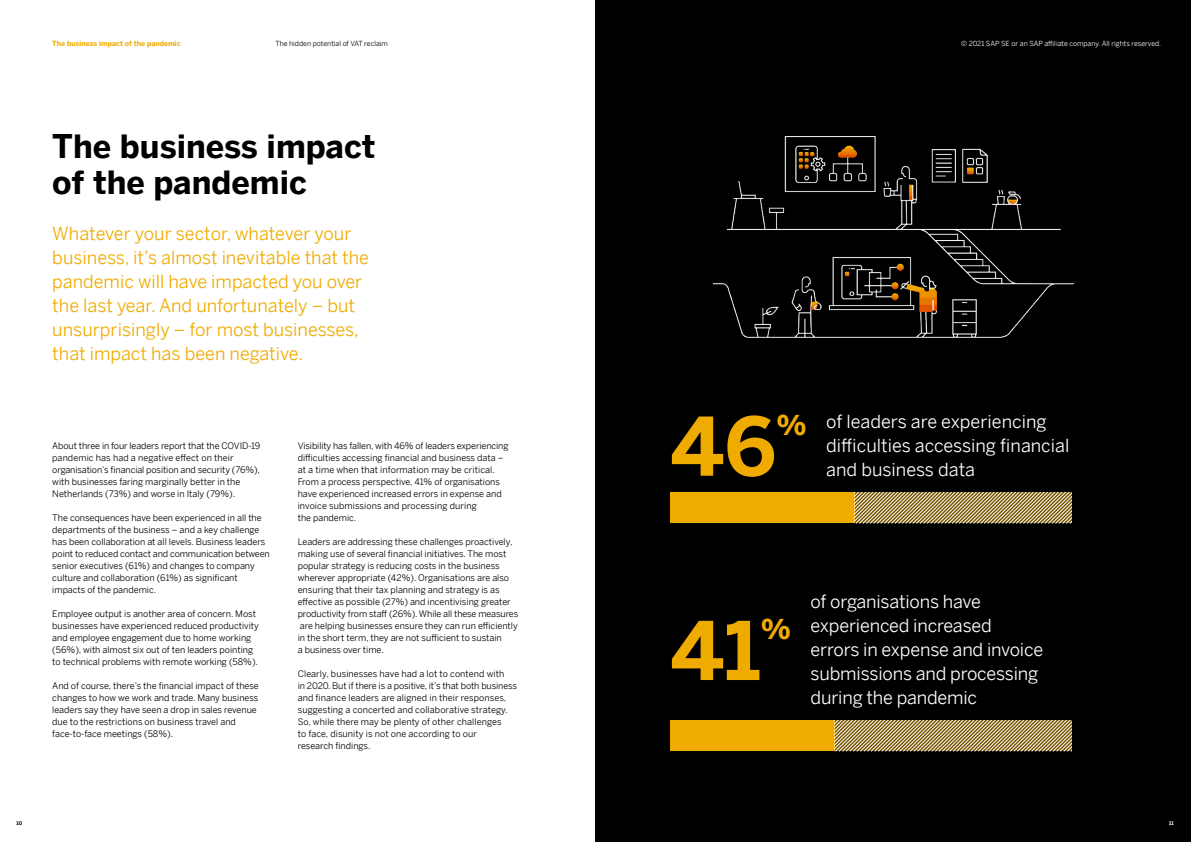
<style>
.page{position:relative;width:1191px;height:842px;background:#fff}
.page>*{position:absolute;margin:0;border:0;box-sizing:border-box;transform-origin:0 0}
.t1{font:700 80px "Benton Sans";color:#f0ab00}
.t2{font:700 32px/36px "Benton Sans";color:#000}
.t3{font:700 27.3px "Benton Sans";color:#f0ab00}
.t4{font:18px/24px "Benton Sans";color:#f0ab00}
.t5{font:18px/24px "Benton Sans";letter-spacing:-.01em;color:#fff}
.t6{font:9px/12px "Benton Sans";color:#000}
.t7{font:7px "Benton Sans";color:#fff}
.t8{font:700 7px "Benton Sans";color:#f0ab00}
.t9{font:7px "Benton Sans";color:#000}
.t10{font:700 5px "Benton Sans";color:#000}
.t11{font:700 5px "Benton Sans";color:#fff}
.s1{font-weight:700;font-size:27.3px;color:#f0ab00}
</style>
<div class="page">
<div style="left:595px;top:0;width:596px;height:842px;background:#000"></div>
<img style="left:713px;top:136px;width:360px;height:202px">
<div style="left:670px;top:720px;width:164px;height:31px;background:#f0ab00"></div>
<svg style="left:834px;top:720px;width:237px;height:31px;background:#ac9865"></svg>
<div style="left:670px;top:492px;width:185px;height:31px;background:#f0ab00"></div>
<svg style="left:855px;top:492px;width:216px;height:31px;background:#ac9864"></svg>
<p class="t8" style="left:52px;top:38px;width:130px">The business impact of the pandemic</p>
<p class="t9" style="left:275px;top:38px;width:114px">The hidden potential of VAT reclaim</p>
<p class="t7" style="left:961px;top:38px;width:202px">© 2021 SAP SE or an SAP affiliate company. All rights reserved.</p>
<h2 class="t2" style="left:52px;top:127px;width:325px">The business impact of the pandemic</h2>
<h3 class="t4" style="left:52px;top:220px;width:318px">Whatever your sector, whatever your business, it’s almost inevitable that the pandemic will have impacted you over the last year. And unfortunately – but unsurprisingly – for most businesses, that impact has been negative.</h3>
<p class="t6" style="left:52px;top:439px;width:209px">About three in four leaders report that the COVID-19 pandemic has had a negative effect on their organisation’s financial position and security (76%), with businesses faring marginally better in the Netherlands (73%) and worse in Italy (79%).</p>
<p class="t6" style="left:52px;top:511px;width:219px">The consequences have been experienced in all the departments of the business – and a key challenge has been collaboration at all levels. Business leaders point to reduced contact and communication between senior executives (61%) and changes to company culture and collaboration (61%) as significant impacts of the pandemic.</p>
<p class="t6" style="left:52px;top:607px;width:208px">Employee output is another area of concern. Most businesses have experienced reduced productivity and employee engagement due to home working (56%), with almost six out of ten leaders pointing to technical problems with remote working (58%).</p>
<p class="t6" style="left:52px;top:679px;width:208px">And of course, there’s the financial impact of these changes to how we work and trade. Many business leaders say they have seen a drop in sales revenue due to the restrictions on business travel and face-to-face meetings (58%).</p>
<p class="t6" style="left:298px;top:439px;width:212px">Visibility has fallen, with 46% of leaders experiencing difficulties accessing financial and business data – at a time when that information may be critical.<br>From a process perspective, 41% of organisations have experienced increased errors in expense and invoice submissions and processing during<br>the pandemic.</p>
<p class="t6" style="left:298px;top:535px;width:222px">Leaders are addressing these challenges proactively, making use of several financial initiatives. The most popular strategy is reducing costs in the business wherever appropriate (42%). Organisations are also ensuring that their tax planning and strategy is as effective as possible (27%) and incentivising greater productivity from staff (26%). While all these measures are helping businesses ensure they can run efficiently in the short term, they are not sufficient to sustain<br>a business over time.</p>
<p class="t6" style="left:298px;top:667px;width:221px">Clearly, businesses have had a lot to contend with<br>in 2020. But if there is a positive, it’s that both business and finance leaders are aligned in their responses, suggesting a concerted and collaborative strategy.<br>So, while there may be plenty of other challenges<br>to face, disunity is not one according to our<br>research findings.</p>
<h1 class="t1" style="left:670px;top:388px;width:108px">46</h1>
<h3 class="t5" style="left:826px;top:408px;width:244px;text-indent:-50px"><span class="s1">%</span> of leaders are experiencing difficulties accessing financial and business data</h3>
<h1 class="t1" style="left:670px;top:592px;width:92px">41</h1>
<h3 class="t3" style="left:761px;top:609px;width:32px">%</h3>
<h3 class="t5" style="left:810px;top:588px;width:234px">of organisations have experienced increased errors in expense and invoice submissions and processing during the pandemic</h3>
<p class="t10" style="left:17px;top:819px;width:7px">10</p>
<p class="t11" style="left:1169px;top:819px;width:6px">11</p>
</div>
